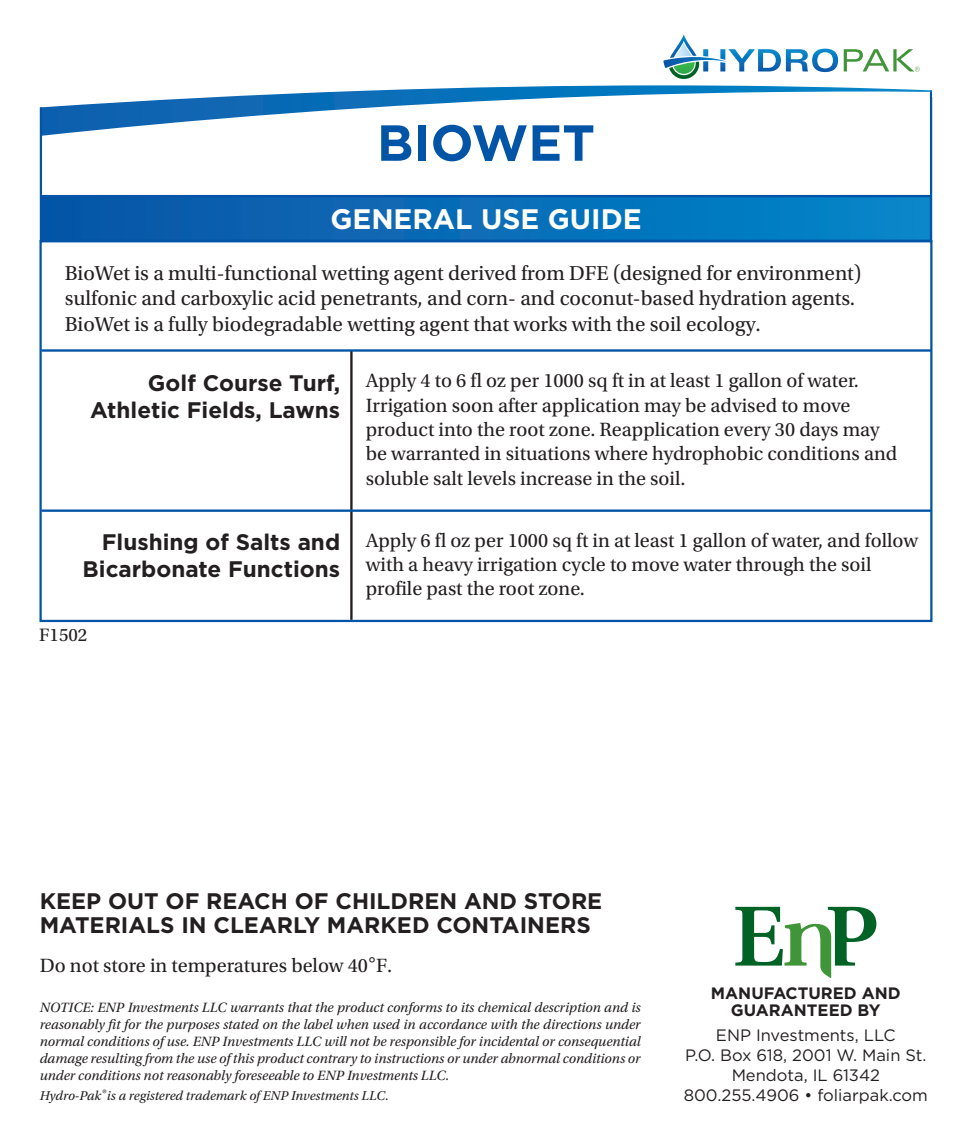
<style>
.page{position:relative;width:972px;height:1134px;background:#fff}
.page>*{position:absolute;margin:0;border:0;box-sizing:border-box;transform-origin:0 0}
.t1{font:700 50.62px "Gotham";color:#0154a6}
.t2{font:700 28.12px "Gotham";color:#fff}
.t3{font:700 22.5px/27px "Gotham";color:#231f20;text-align:right}
.t4{font:21.15px/25.4px "Utopia Std";color:#231f20}
.t5{font:20.25px/24.3px "Utopia Std";color:#231f20}
.t6{font:18.9px "Utopia Std";color:#231f20}
.t7{font:16.43px "Gotham";color:#231f20}
.t8{font:700 16.43px/16.4px "Gotham";color:#231f20;text-align:center}
.t9{font:italic 14.17px/17.1px "Utopia Std";color:#231f20;text-align:justify}
.t10{font:italic 13.5px "Utopia Std";color:#231f20}
.s1{font-family:"Arial"}
.s2{font-size:15.75px}
</style>
<div class="page">
<hr style="left:350px;top:351px;width:3px;height:269px;background:#231f20">
<hr style="left:41px;top:349px;width:890px;height:3px;background:#0154a6">
<hr style="left:41px;top:509px;width:890px;height:3px;background:#0154a6">
<div style="left:41px;top:196px;width:890px;height:45px;background:linear-gradient(to right,#0b54a6,#0487c9)"></div>
<div style="left:40px;top:195px;width:892px;height:47px;border:2px solid #0154a6"></div>
<hr style="left:930px;top:90px;width:2px;height:105px;background:#0154a6">
<svg style="left:663px;top:35px;width:175px;height:44px"></svg>
<svg style="left:844px;top:49px;width:76px;height:22px"></svg>
<svg style="left:42px;top:85px;width:891px;height:51px"></svg>
<hr style="left:40px;top:107px;width:2px;height:88px;background:#0154a6">
<svg style="left:735px;top:907px;width:141px;height:71px"></svg>
<p class="t1" style="left:377px;top:109px;width:220px">BIOWET</p>
<p class="t2" style="left:330px;top:200px;width:313px">GENERAL USE GUIDE</p>
<p class="t4" style="left:65px;top:260px;width:798px">BioWet is a multi-functional wetting agent derived from DFE (designed for environment) sulfonic and carboxylic acid penetrants, and corn- and coconut-based hydration agents.<br>BioWet is a fully biodegradable wetting agent that works with the soil ecology.</p>
<p class="t3" style="left:90px;top:369px;width:252px">Golf Course Turf,<br>Athletic Fields, Lawns</p>
<p class="t3" style="left:83px;top:528px;width:259px">Flushing of Salts and<br>Bicarbonate Functions</p>
<p class="t6" style="left:39px;top:625px;width:50px">F1502</p>
<p class="t5" style="left:366px;top:369px;width:533px">Apply 4 to 6 fl oz per 1000 sq ft in at least 1 gallon of water.<br>Irrigation soon after application may be advised to move product into the root zone. Reapplication every 30 days may be warranted in situations where hydrophobic conditions and soluble salt levels increase in the soil.</p>
<p class="t5" style="left:366px;top:528px;width:554px">Apply 6 fl oz per 1000 sq ft in at least 1 gallon of water, and follow with a heavy irrigation cycle to move water through the soil profile past the root zone.</p>
<p class="t3" style="left:40px;top:888px;width:564px;line-height:24.8px;text-align:left">KEEP OUT OF REACH OF CHILDREN AND STORE<br>MATERIALS IN CLEARLY MARKED CONTAINERS</p>
<p class="t5" style="left:40px;top:953px;width:354px">Do not store in temperatures below 40<span class="s1">°</span>F.</p>
<p class="t9" style="left:40px;top:999px;width:602px">NOTICE: ENP Investments LLC warrants that the product conforms to its chemical description and is reasonably fit for the purposes stated on the label when used in accordance with the directions under normal conditions of use. ENP Investments LLC will not be responsible for incidental or consequential damage resulting from the use of this product contrary to instructions or under abnormal conditions or under conditions not reasonably foreseeable to ENP Investments LLC.</p>
<p class="t10" style="left:40px;top:1088px;width:350px">Hydro-Pak<span class="s2">®</span>is a registered trademark of ENP Investments LLC.</p>
<p class="t8" style="left:711px;top:985px;width:191px">MANUFACTURED AND<br>GUARANTEED BY</p>
<p class="t7" style="left:716px;top:1025px;width:181px">ENP Investments, LLC</p>
<p class="t7" style="left:685px;top:1045px;width:243px">P.O. Box 618, 2001 W. Main St.</p>
<p class="t7" style="left:732px;top:1065px;width:150px">Mendota, IL 61342</p>
<p class="t7" style="left:684px;top:1084px;width:246px">800.255.4906 • foliarpak.com</p>
</div>
